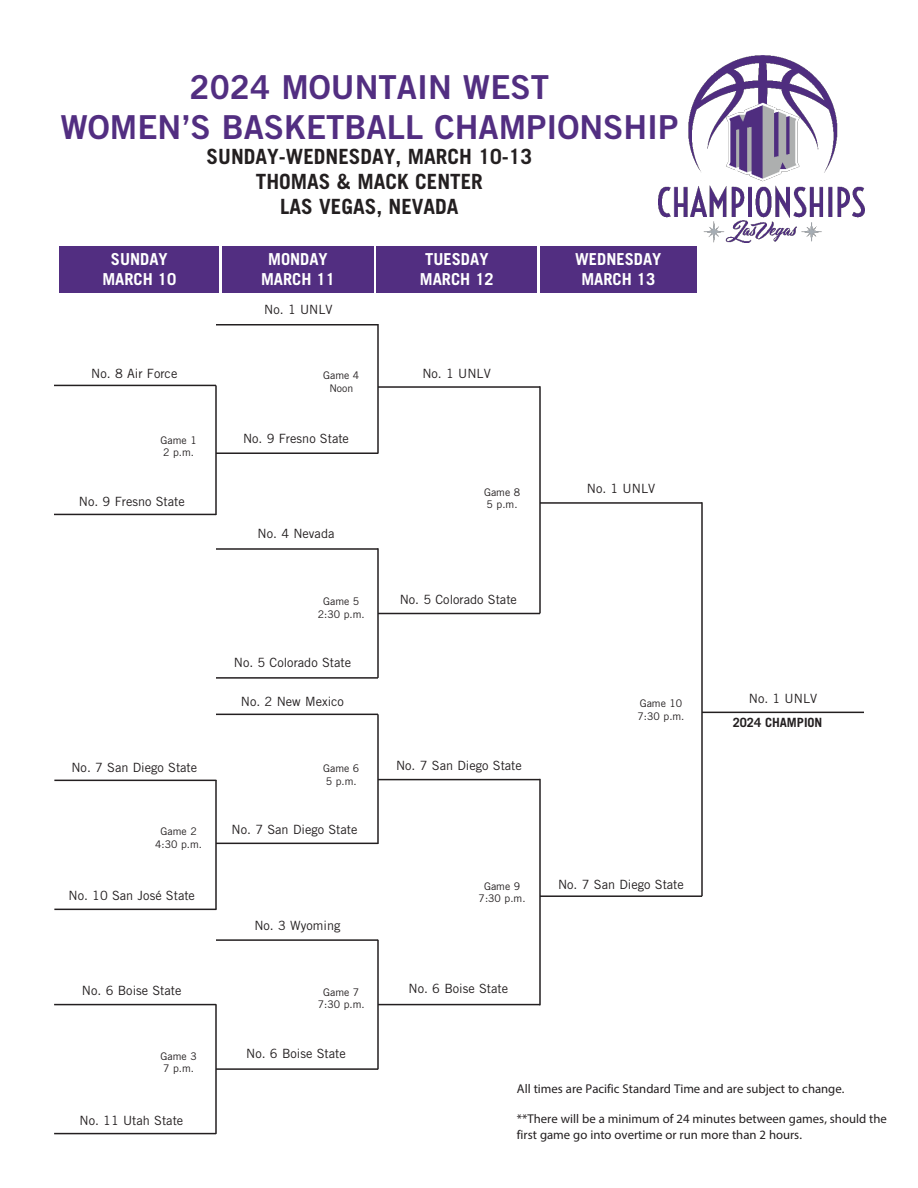
<style>
.page{position:relative;width:918px;height:1188px;background:#fff}
.page>*{position:absolute;margin:0;border:0;box-sizing:border-box;transform-origin:0 0}
.t1{font:33px "Trade Gothic LT Std Bd 2";color:#522e81}
.t2{font:700 21px "Trade Gothic LT Std";color:#231f20}
.t3{font:700 16.5px "Trade Gothic LT Std";color:#fff}
.t4{font:12.75px "Trade Gothic LT Std";color:#231f20}
.t5{font:12.75px/15.3px "Myriad Pro";color:#231f20}
.t6{font:700 12.75px "Trade Gothic LT Std";color:#231f20}
.t7{font:10.5px "Trade Gothic LT Std";color:#231f20}
</style>
<div class="page">
<hr style="left:378px;top:779px;width:162px;height:1px;background:#231f20">
<hr style="left:378px;top:1004px;width:162px;height:1px;background:#231f20">
<hr style="left:539px;top:779px;width:2px;height:226px;background:#231f20">
<hr style="left:540px;top:895px;width:162px;height:2px;background:#231f20">
<hr style="left:540px;top:502px;width:162px;height:2px;background:#231f20">
<hr style="left:701px;top:502px;width:2px;height:394px;background:#231f20">
<hr style="left:702px;top:712px;width:162px;height:1px;background:#231f20">
<div style="left:222px;top:246px;width:152px;height:46px;background:#522e81"></div>
<div style="left:377px;top:246px;width:160px;height:46px;background:#522e81"></div>
<div style="left:540px;top:246px;width:157px;height:46px;background:#522e81"></div>
<div style="left:60px;top:246px;width:159px;height:46px;background:#522e81"></div>
<hr style="left:54px;top:780px;width:162px;height:1px;background:#231f20">
<hr style="left:54px;top:909px;width:162px;height:1px;background:#231f20">
<hr style="left:215px;top:780px;width:2px;height:130px;background:#231f20">
<hr style="left:54px;top:385px;width:162px;height:1px;background:#231f20">
<hr style="left:54px;top:514px;width:162px;height:1px;background:#231f20">
<hr style="left:215px;top:385px;width:2px;height:130px;background:#231f20">
<hr style="left:54px;top:1004px;width:162px;height:1px;background:#231f20">
<hr style="left:54px;top:1133px;width:162px;height:1px;background:#231f20">
<hr style="left:215px;top:1004px;width:2px;height:130px;background:#231f20">
<hr style="left:378px;top:386px;width:162px;height:2px;background:#231f20">
<hr style="left:378px;top:613px;width:162px;height:1px;background:#231f20">
<hr style="left:539px;top:386px;width:2px;height:227px;background:#231f20">
<hr style="left:216px;top:324px;width:162px;height:2px;background:#231f20">
<hr style="left:216px;top:452px;width:162px;height:2px;background:#231f20">
<hr style="left:377px;top:324px;width:2px;height:130px;background:#231f20">
<hr style="left:216px;top:548px;width:162px;height:2px;background:#231f20">
<hr style="left:216px;top:677px;width:162px;height:2px;background:#231f20">
<hr style="left:377px;top:548px;width:2px;height:130px;background:#231f20">
<hr style="left:216px;top:714px;width:162px;height:1px;background:#231f20">
<hr style="left:216px;top:843px;width:162px;height:1px;background:#231f20">
<hr style="left:377px;top:714px;width:2px;height:130px;background:#231f20">
<hr style="left:216px;top:939px;width:162px;height:2px;background:#231f20">
<hr style="left:216px;top:1068px;width:162px;height:2px;background:#231f20">
<hr style="left:377px;top:940px;width:2px;height:129px;background:#231f20">
<img style="left:659px;top:56px;width:205px;height:186px">
<p class="t1" style="left:190px;top:67px;width:361px">2024 MOUNTAIN WEST</p>
<p class="t1" style="left:60px;top:106px;width:619px">WOMEN’S BASKETBALL CHAMPIONSHIP</p>
<p class="t2" style="left:207px;top:143px;width:327px">SUNDAY-WEDNESDAY, MARCH 10-13</p>
<p class="t2" style="left:256px;top:169px;width:229px">THOMAS &amp; MACK CENTER</p>
<p class="t2" style="left:280px;top:194px;width:180px">LAS VEGAS, NEVADA</p>
<p class="t3" style="left:111px;top:249px;width:58px">SUNDAY</p>
<p class="t3" style="left:102px;top:269px;width:75px">MARCH 10</p>
<p class="t3" style="left:268px;top:249px;width:61px">MONDAY</p>
<p class="t3" style="left:261px;top:269px;width:75px">MARCH 11</p>
<p class="t3" style="left:425px;top:249px;width:65px">TUESDAY</p>
<p class="t3" style="left:420px;top:269px;width:75px">MARCH 12</p>
<p class="t3" style="left:575px;top:249px;width:88px">WEDNESDAY</p>
<p class="t3" style="left:581px;top:269px;width:75px">MARCH 13</p>
<p class="t4" style="left:91px;top:365px;width:88px">No. 8 Air Force</p>
<p class="t7" style="left:161px;top:434px;width:38px">Game 1</p>
<p class="t7" style="left:163px;top:446px;width:32px">2 p.m.</p>
<p class="t4" style="left:79px;top:493px;width:107px">No. 9 Fresno State</p>
<p class="t4" style="left:71px;top:760px;width:127px">No. 7 San Diego State</p>
<p class="t7" style="left:161px;top:825px;width:38px">Game 2</p>
<p class="t7" style="left:155px;top:837px;width:48px">4:30 p.m.</p>
<p class="t4" style="left:69px;top:888px;width:128px">No. 10 San José State</p>
<p class="t4" style="left:82px;top:983px;width:101px">No. 6 Boise State</p>
<p class="t7" style="left:161px;top:1050px;width:38px">Game 3</p>
<p class="t7" style="left:163px;top:1062px;width:32px">7 p.m.</p>
<p class="t4" style="left:79px;top:1112px;width:105px">No. 11 Utah State</p>
<p class="t4" style="left:264px;top:302px;width:70px">No. 1 UNLV</p>
<p class="t7" style="left:323px;top:369px;width:38px">Game 4</p>
<p class="t7" style="left:329px;top:382px;width:25px">Noon</p>
<p class="t4" style="left:243px;top:430px;width:107px">No. 9 Fresno State</p>
<p class="t4" style="left:258px;top:526px;width:78px">No. 4 Nevada</p>
<p class="t7" style="left:323px;top:595px;width:38px">Game 5</p>
<p class="t7" style="left:318px;top:608px;width:48px">2:30 p.m.</p>
<p class="t4" style="left:234px;top:655px;width:119px">No. 5 Colorado State</p>
<p class="t4" style="left:241px;top:693px;width:105px">No. 2 New Mexico</p>
<p class="t7" style="left:323px;top:762px;width:38px">Game 6</p>
<p class="t7" style="left:326px;top:775px;width:32px">5 p.m.</p>
<p class="t4" style="left:232px;top:822px;width:127px">No. 7 San Diego State</p>
<p class="t4" style="left:254px;top:917px;width:88px">No. 3 Wyoming</p>
<p class="t7" style="left:323px;top:986px;width:38px">Game 7</p>
<p class="t7" style="left:318px;top:998px;width:48px">7:30 p.m.</p>
<p class="t4" style="left:246px;top:1046px;width:101px">No. 6 Boise State</p>
<p class="t4" style="left:422px;top:366px;width:70px">No. 1 UNLV</p>
<p class="t7" style="left:484px;top:485px;width:38px">Game 8</p>
<p class="t7" style="left:487px;top:498px;width:32px">5 p.m.</p>
<p class="t4" style="left:400px;top:592px;width:119px">No. 5 Colorado State</p>
<p class="t4" style="left:396px;top:758px;width:127px">No. 7 San Diego State</p>
<p class="t4" style="left:587px;top:481px;width:70px">No. 1 UNLV</p>
<p class="t7" style="left:640px;top:697px;width:44px">Game 10</p>
<p class="t7" style="left:638px;top:710px;width:48px">7:30 p.m.</p>
<p class="t7" style="left:484px;top:880px;width:38px">Game 9</p>
<p class="t7" style="left:479px;top:892px;width:48px">7:30 p.m.</p>
<p class="t4" style="left:409px;top:981px;width:101px">No. 6 Boise State</p>
<p class="t4" style="left:558px;top:876px;width:127px">No. 7 San Diego State</p>
<p class="t4" style="left:749px;top:691px;width:70px">No. 1 UNLV</p>
<p class="t6" style="left:733px;top:715px;width:91px">2024 CHAMPION</p>
<p class="t5" style="left:517px;top:1081px;width:329px">All times are Pacific Standard Time and are subject to change.</p>
<p class="t5" style="left:517px;top:1111px;width:372px">**There will be a minimum of 24 minutes between games, should the first game go into overtime or run more than 2 hours.</p>
</div>
